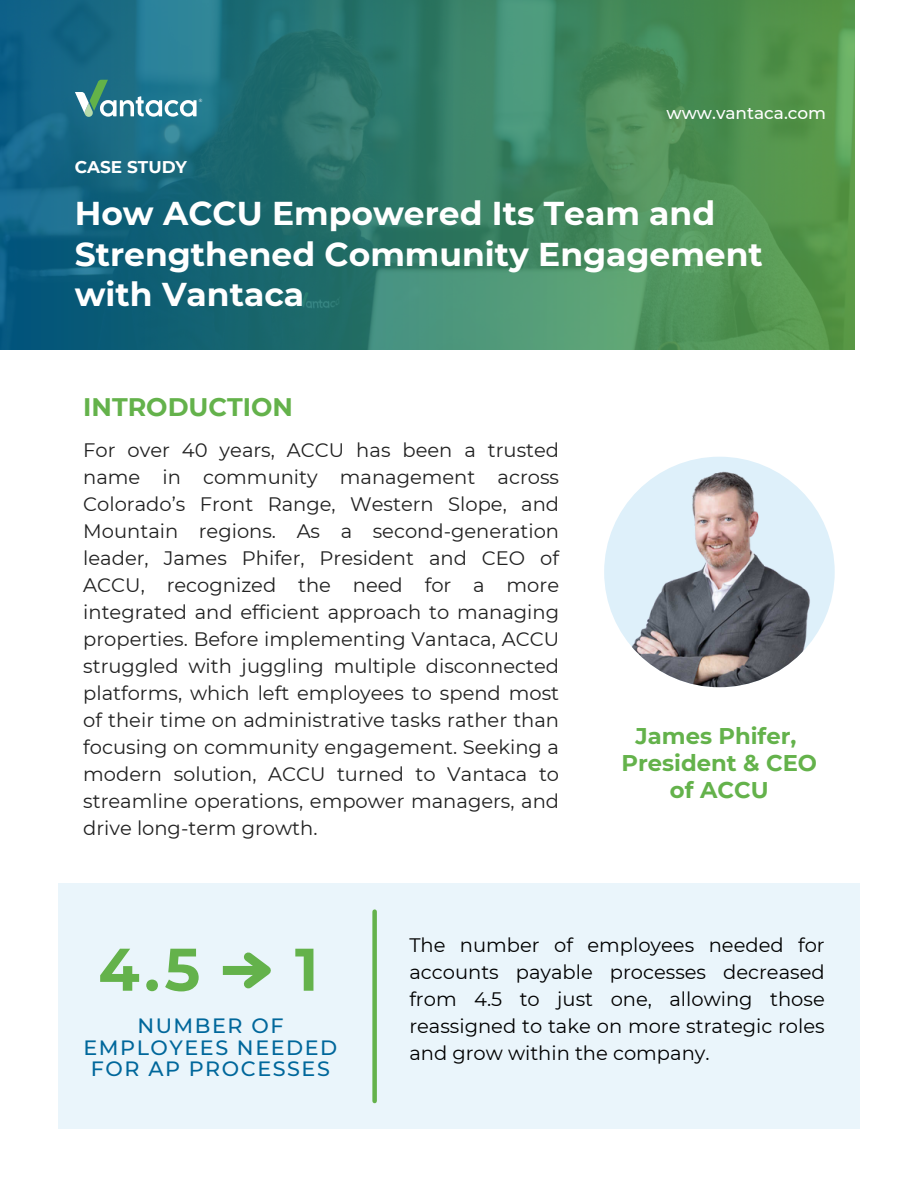
<style>
.page{position:relative;width:918px;height:1188px;background:#fff}
.page>*{position:absolute;margin:0;border:0;box-sizing:border-box;transform-origin:0 0}
.t1{font:700 60px "Montserrat";color:#64b24b}
.t2{font:700 33px/40.3px "Montserrat";color:#fff}
.t3{font:700 25.35px "Montserrat";color:#64b24b}
.t4{font:700 22.65px/27px "Montserrat";color:#64b24b;text-align:center}
.t5{font:500 20.7px/21.8px "Montserrat";letter-spacing:.075em;color:#00679b;text-align:center}
.t6{font:19.5px/27px "Montserrat";color:#212121;text-align:justify}
.t7{font:19.5px/27px "Montserrat";color:#000;text-align:justify}
.t8{font:500 16.95px "Montserrat";color:#fff}
.t9{font:700 16.95px "Montserrat";color:#fff}
.t10{font:4.8px "Liberation Serif";color:#fff}
</style>
<div class="page">
<svg style="left:0;top:0;width:855px;height:349px;background:#347e69"></svg>
<svg style="left:75px;top:80px;width:122px;height:38px"></svg>
<div style="left:59px;top:884px;width:800px;height:245px;background:#eaf5fb"></div>
<div style="left:372px;top:912px;width:5px;height:189px;background:#64b24b"></div>
<div style="left:223px;top:966px;width:43px;height:9px;background:#64b24b"></div>
<svg style="left:243px;top:952px;width:28px;height:37px"></svg>
<img style="left:604px;top:457px;width:231px;height:230px;border-radius:50%">
<p class="t10" style="left:199px;top:98px;width:5px">®</p>
<p class="t9" style="left:75px;top:156px;width:114px">CASE STUDY</p>
<h5 class="t8" style="left:667px;top:102px;width:161px">www.vantaca.com</h5>
<h1 class="t2" style="left:75px;top:193px;width:690px">How ACCU Empowered Its Team and<br>Strengthened Community Engagement with Vantaca</h1>
<p class="t3" style="left:83px;top:391px;width:211px">INTRODUCTION</p>
<h6 class="t6" style="left:83px;top:436px;width:477px">For over 40 years, ACCU has been a trusted name in community management across Colorado’s Front Range, Western Slope, and Mountain regions. As a second-generation leader, James Phifer, President and CEO of ACCU, recognized the need for a more integrated and efficient approach to managing properties. Before implementing Vantaca, ACCU struggled with juggling multiple disconnected platforms, which left employees to spend most of their time on administrative tasks rather than focusing on community engagement. Seeking a modern solution, ACCU turned to Vantaca to streamline operations, empower managers, and drive long-term growth.</h6>
<p class="t4" style="left:622px;top:722px;width:197px">James Phifer,<br>President &amp; CEO of ACCU</p>
<p class="t1" style="left:98px;top:933px;width:103px">4.5</p>
<p class="t1" style="left:295px;top:933px;width:25px">1</p>
<h2 class="t7" style="left:409px;top:931px;width:417px">The number of employees needed for accounts payable processes decreased from 4.5 to just one, allowing those reassigned to take on more strategic roles and grow within the company.</h2>
<h3 class="t5" style="left:83px;top:1015px;width:255px">NUMBER OF<br>EMPLOYEES NEEDED<br>FOR AP PROCESSES</h3>
</div>
